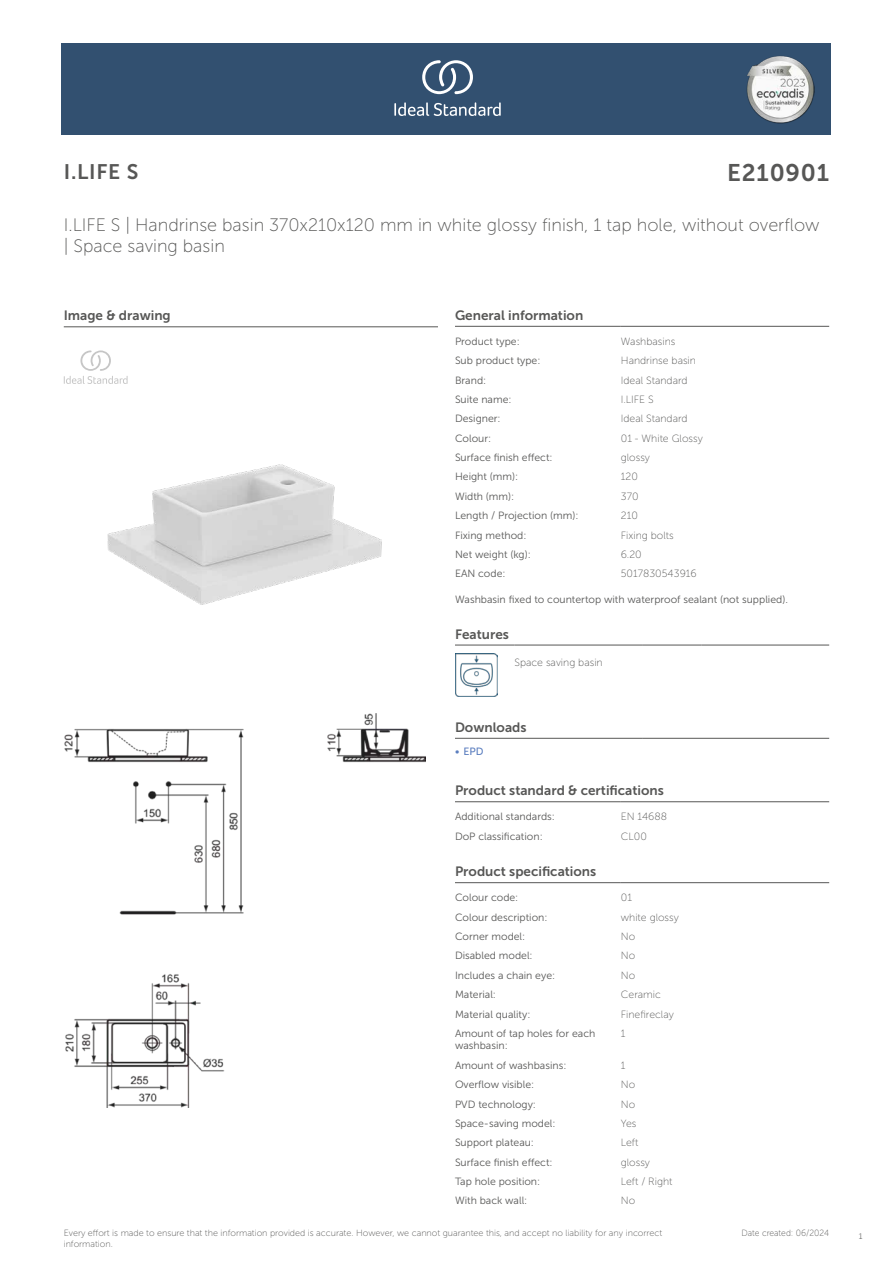
<style>
.page{position:relative;width:893px;height:1263px;background:#fff}
.page>*{position:absolute;margin:0;border:0;box-sizing:border-box;transform-origin:0 0}
.t1{font:24px "Museo Sans 700";letter-spacing:.035em;color:#575756}
.t2{font:21px "Museo Sans 700";color:#575756}
.t3{font:18px/21.6px "Museo Sans 100";color:#575756}
.t4{font:13.5px "Museo Sans 700";color:#575756}
.t5{font:10.5px/12.6px "Museo Sans 300";color:#575756}
.t6{font:10.5px "Museo Sans 100";color:#575756}
.t7{font:10.5px "Museo Sans 500";color:#5b7ebf}
.t8{font:9px/10.8px "Museo Sans 100";color:#575756}
.t9{font:9px "Museo Sans 100";color:#575756;scale:.95 1}
.t10{font:300 9px "Calibri";color:#575756;scale:.95 1}
</style>
<div class="page">
<div style="left:62px;top:43px;width:769px;height:91px;background:#325070"></div>
<hr style="left:455px;top:326px;width:166px;height:1px;background:#575756">
<hr style="left:621px;top:326px;width:208px;height:1px;background:#575756">
<hr style="left:455px;top:645px;width:59px;height:1px;background:#575756">
<hr style="left:514px;top:645px;width:128px;height:1px;background:#575756">
<hr style="left:642px;top:645px;width:60px;height:1px;background:#575756">
<hr style="left:702px;top:645px;width:127px;height:1px;background:#575756">
<img style="left:455px;top:654px;width:42px;height:42px">
<hr style="left:455px;top:738px;width:187px;height:1px;background:#575756">
<hr style="left:642px;top:738px;width:187px;height:1px;background:#575756">
<hr style="left:455px;top:801px;width:166px;height:1px;background:#575756">
<hr style="left:621px;top:801px;width:208px;height:1px;background:#575756">
<hr style="left:455px;top:882px;width:166px;height:1px;background:#575756">
<hr style="left:621px;top:882px;width:208px;height:1px;background:#575756">
<img style="left:64px;top:714px;width:361px;height:393px">
<hr style="left:64px;top:327px;width:374px;height:1px;background:#575756">
<svg style="left:64px;top:350px;width:64px;height:34px"></svg>
<img style="left:107px;top:464px;width:275px;height:141px">
<svg style="left:394px;top:102px;width:107px;height:14px"></svg>
<svg style="left:422px;top:60px;width:51px;height:34px"></svg>
<img style="left:746px;top:56px;width:68px;height:67px">
<h2 class="t2" style="left:64px;top:160px;width:76px">I.LIFE S</h2>
<h1 class="t1" style="left:727px;top:160px;width:104px">E210901</h1>
<h3 class="t3" style="left:64px;top:214px;width:757px">I.LIFE S | Handrinse basin 370x210x120 mm in white glossy finish, 1 tap hole, without overflow | Space saving basin</h3>
<p class="t4" style="left:64px;top:308px;width:108px">Image &amp; drawing</p>
<p class="t4" style="left:455px;top:308px;width:130px">General information</p>
<p class="t5" style="left:455px;top:335px;width:66px">Product type:</p>
<p class="t6" style="left:621px;top:336px;width:56px">Washbasins</p>
<p class="t5" style="left:455px;top:354px;width:87px">Sub product type:</p>
<p class="t6" style="left:621px;top:355px;width:77px">Handrinse basin</p>
<p class="t5" style="left:455px;top:374px;width:33px">Brand:</p>
<p class="t6" style="left:621px;top:374px;width:68px">Ideal Standard</p>
<p class="t5" style="left:455px;top:393px;width:58px">Suite name:</p>
<p class="t6" style="left:621px;top:394px;width:34px">I.LIFE S</p>
<p class="t5" style="left:455px;top:413px;width:47px">Designer:</p>
<p class="t6" style="left:621px;top:413px;width:68px">Ideal Standard</p>
<p class="t5" style="left:455px;top:432px;width:38px">Colour:</p>
<p class="t6" style="left:621px;top:433px;width:83px">01 - White Glossy</p>
<p class="t5" style="left:455px;top:451px;width:99px">Surface finish effect:</p>
<p class="t6" style="left:621px;top:452px;width:31px">glossy</p>
<p class="t5" style="left:455px;top:471px;width:65px">Height (mm):</p>
<p class="t6" style="left:621px;top:471px;width:19px">120</p>
<p class="t5" style="left:455px;top:490px;width:61px">Width (mm):</p>
<p class="t6" style="left:621px;top:491px;width:19px">370</p>
<p class="t5" style="left:455px;top:509px;width:125px">Length / Projection (mm):</p>
<p class="t6" style="left:621px;top:510px;width:19px">210</p>
<p class="t5" style="left:455px;top:529px;width:73px">Fixing method:</p>
<p class="t6" style="left:621px;top:529px;width:54px">Fixing bolts</p>
<p class="t5" style="left:455px;top:548px;width:77px">Net weight (kg):</p>
<p class="t6" style="left:621px;top:549px;width:22px">6.20</p>
<p class="t5" style="left:455px;top:567px;width:52px">EAN code:</p>
<p class="t6" style="left:621px;top:568px;width:77px">5017830543916</p>
<p class="t5" style="left:455px;top:593px;width:334px">Washbasin fixed to countertop with waterproof sealant (not supplied).</p>
<p class="t4" style="left:455px;top:626px;width:55px">Features</p>
<p class="t6" style="left:514px;top:657px;width:90px">Space saving basin</p>
<p class="t4" style="left:455px;top:720px;width:73px">Downloads</p>
<p class="t7" style="left:455px;top:745px;width:30px">• EPD</p>
<p class="t4" style="left:455px;top:783px;width:210px">Product standard &amp; certifications</p>
<p class="t5" style="left:455px;top:811px;width:101px">Additional standards:</p>
<p class="t6" style="left:621px;top:811px;width:48px">EN 14688</p>
<p class="t5" style="left:455px;top:830px;width:89px">DoP classification:</p>
<p class="t6" style="left:621px;top:831px;width:28px">CL00</p>
<p class="t4" style="left:455px;top:864px;width:143px">Product specifications</p>
<p class="t5" style="left:455px;top:891px;width:65px">Colour code:</p>
<p class="t6" style="left:621px;top:892px;width:13px">01</p>
<p class="t5" style="left:455px;top:911px;width:94px">Colour description:</p>
<p class="t6" style="left:621px;top:911px;width:60px">white glossy</p>
<p class="t5" style="left:455px;top:930px;width:72px">Corner model:</p>
<p class="t6" style="left:621px;top:931px;width:16px">No</p>
<p class="t5" style="left:455px;top:949px;width:79px">Disabled model:</p>
<p class="t6" style="left:621px;top:950px;width:16px">No</p>
<p class="t5" style="left:455px;top:969px;width:102px">Includes a chain eye:</p>
<p class="t6" style="left:621px;top:969px;width:16px">No</p>
<p class="t5" style="left:455px;top:988px;width:43px">Material:</p>
<p class="t6" style="left:621px;top:989px;width:42px">Ceramic</p>
<p class="t5" style="left:455px;top:1008px;width:77px">Material quality:</p>
<p class="t6" style="left:621px;top:1008px;width:55px">Finefireclay</p>
<p class="t5" style="left:455px;top:1027px;width:142px">Amount of tap holes for each washbasin:</p>
<p class="t6" style="left:621px;top:1028px;width:6px">1</p>
<p class="t5" style="left:455px;top:1059px;width:113px">Amount of washbasins:</p>
<p class="t6" style="left:621px;top:1060px;width:6px">1</p>
<p class="t5" style="left:455px;top:1078px;width:81px">Overflow visible:</p>
<p class="t6" style="left:621px;top:1079px;width:16px">No</p>
<p class="t5" style="left:455px;top:1098px;width:82px">PVD technology:</p>
<p class="t6" style="left:621px;top:1098px;width:16px">No</p>
<p class="t5" style="left:455px;top:1117px;width:102px">Space-saving model:</p>
<p class="t6" style="left:621px;top:1118px;width:17px">Yes</p>
<p class="t5" style="left:455px;top:1136px;width:81px">Support plateau:</p>
<p class="t6" style="left:621px;top:1137px;width:19px">Left</p>
<p class="t5" style="left:455px;top:1156px;width:99px">Surface finish effect:</p>
<p class="t6" style="left:621px;top:1156px;width:31px">glossy</p>
<p class="t5" style="left:455px;top:1175px;width:87px">Tap hole position:</p>
<p class="t6" style="left:621px;top:1176px;width:53px">Left / Right</p>
<p class="t5" style="left:455px;top:1194px;width:74px">With back wall:</p>
<p class="t6" style="left:621px;top:1195px;width:16px">No</p>
<p class="t8" style="left:64px;top:1227px;width:600px">Every effort is made to ensure that the information provided is accurate. However, we cannot guarantee this, and accept no liability for any incorrect information.</p>
<p class="t9" style="left:741px;top:1228px;width:94px">Date created: 06/2024</p>
<p class="t10" style="left:858px;top:1230px;width:6px">1</p>
</div>
